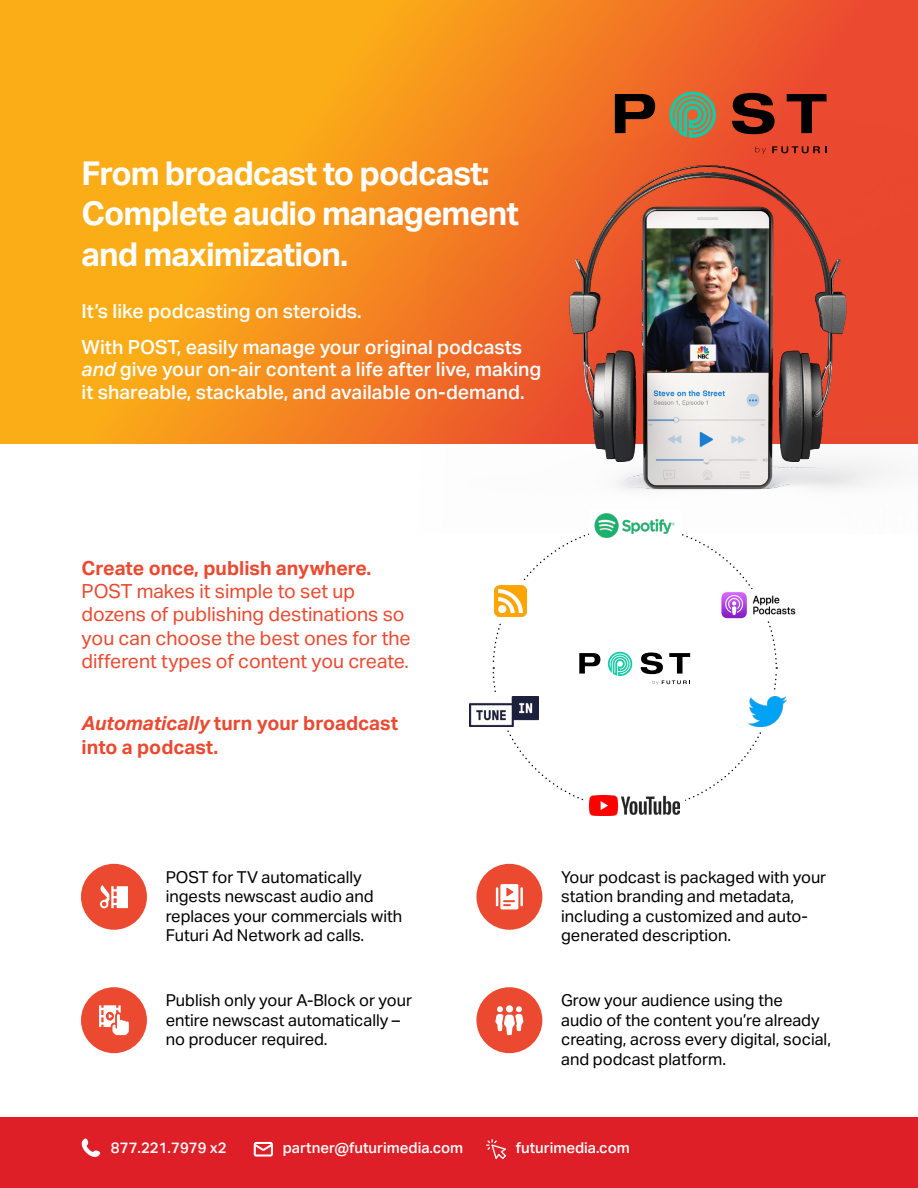
<style>
.page{position:relative;width:918px;height:1188px;background:#fff}
.page>*{position:absolute;margin:0;border:0;box-sizing:border-box;transform-origin:0 0}
.t1{font:700 33px/40.5px "Aktiv Grotesk";letter-spacing:-.03em;color:#fff}
.t2{font:500 19.5px/36px "Aktiv Grotesk";color:#fff}
.t3{font:19.5px/23.4px "Aktiv Grotesk";color:#eb4930}
.t4{font:700 19.5px/23.4px "Aktiv Grotesk";color:#eb4930}
.t5{font:16.5px/19.5px "Aktiv Grotesk";color:#000101}
.t6{font:500 15px "Aktiv Grotesk";color:#fff}
.s1{font-style:italic}
</style>
<div class="page">
<svg style="left:0;top:0;width:918px;height:444px;background:#f7971c"></svg>
<img style="left:376px;top:119px;width:542px;height:363px">
<img style="left:541px;top:119px;width:331px;height:371px">
<div style="left:0;top:1117px;width:918px;height:71px;background:#de1f27"></div>
<svg style="left:82px;top:1138px;width:18px;height:19px"></svg>
<svg style="left:254px;top:1142px;width:19px;height:15px"></svg>
<svg style="left:486px;top:1139px;width:20px;height:20px"></svg>
<div style="left:81px;top:864px;width:66px;height:66px;background:#eb4930;border-radius:50%"></div>
<div style="left:476px;top:864px;width:66px;height:66px;background:#eb4930;border-radius:50%"></div>
<div style="left:81px;top:987px;width:66px;height:66px;background:#eb4930;border-radius:50%"></div>
<div style="left:476px;top:987px;width:66px;height:66px;background:#eb4930;border-radius:50%"></div>
<svg style="left:669px;top:92px;width:47px;height:46px;background:#7c956b"></svg>
<svg style="left:615px;top:94px;width:40px;height:39px;background:#652b10"></svg>
<svg style="left:732px;top:93px;width:43px;height:41px;background:#5d1f12"></svg>
<svg style="left:787px;top:94px;width:40px;height:39px;background:#8b2b1c"></svg>
<svg style="left:772px;top:146px;width:54px;height:7px"></svg>
<svg style="left:755px;top:147px;width:11px;height:7px"></svg>
<img style="left:595px;top:514px;width:80px;height:11px">
<img style="left:778px;top:598px;width:18px;height:17px">
<img style="left:778px;top:696px;width:8px;height:23px">
<img style="left:590px;top:811px;width:90px;height:5px">
<img style="left:469px;top:703px;width:23px;height:24px">
<svg style="left:492px;top:525px;width:286px;height:286px"></svg>
<svg style="left:99px;top:1005px;width:30px;height:30px"></svg>
<svg style="left:100px;top:885px;width:28px;height:23px"></svg>
<hr style="left:520px;top:887px;width:3px;height:19px;background:#fff">
<svg style="left:496px;top:884px;width:22px;height:25px"></svg>
<svg style="left:495px;top:1005px;width:28px;height:30px"></svg>
<h1 class="t1" style="left:82px;top:152px;width:439px">From broadcast to podcast:<br>Complete audio management and maximization.</h1>
<p class="t2" style="left:82px;top:293px;width:442px">It’s like podcasting on steroids.<br>With POST, easily manage your original podcasts</p>
<p class="t2" style="left:82px;top:358px;width:461px;line-height:22.5px"><span class="s1">and</span> give your on-air content a life after live, making it shareable, stackable, and available on-demand.</p>
<p class="t4" style="left:82px;top:556px;width:291px">Create once, publish anywhere.</p>
<p class="t3" style="left:82px;top:579px;width:331px">POST makes it simple to set up dozens of publishing destinations so you can choose the best ones for the different types of content you create.</p>
<p class="t4" style="left:82px;top:711px;width:318px"><span class="s1">Automatically</span> turn your broadcast into a podcast.</p>
<p class="t5" style="left:166px;top:867px;width:238px">POST for TV automatically ingests newscast audio and replaces your commercials with<br>Futuri Ad Network ad calls.</p>
<p class="t5" style="left:561px;top:867px;width:267px">Your podcast is packaged with your station branding and metadata, including a customized and auto&shy;generated description.</p>
<p class="t5" style="left:166px;top:990px;width:248px">Publish only your A-Block or your entire newscast automatically – no producer required.</p>
<p class="t5" style="left:561px;top:990px;width:271px">Grow your audience using the<br>audio of the content you’re already creating, across every digital, social, and podcast platform.</p>
<p class="t6" style="left:111px;top:1139px;width:117px">877.221.7979 x2</p>
<p class="t6" style="left:283px;top:1139px;width:182px">partner@futurimedia.com</p>
<p class="t6" style="left:516px;top:1139px;width:116px">futurimedia.com</p>
</div>
